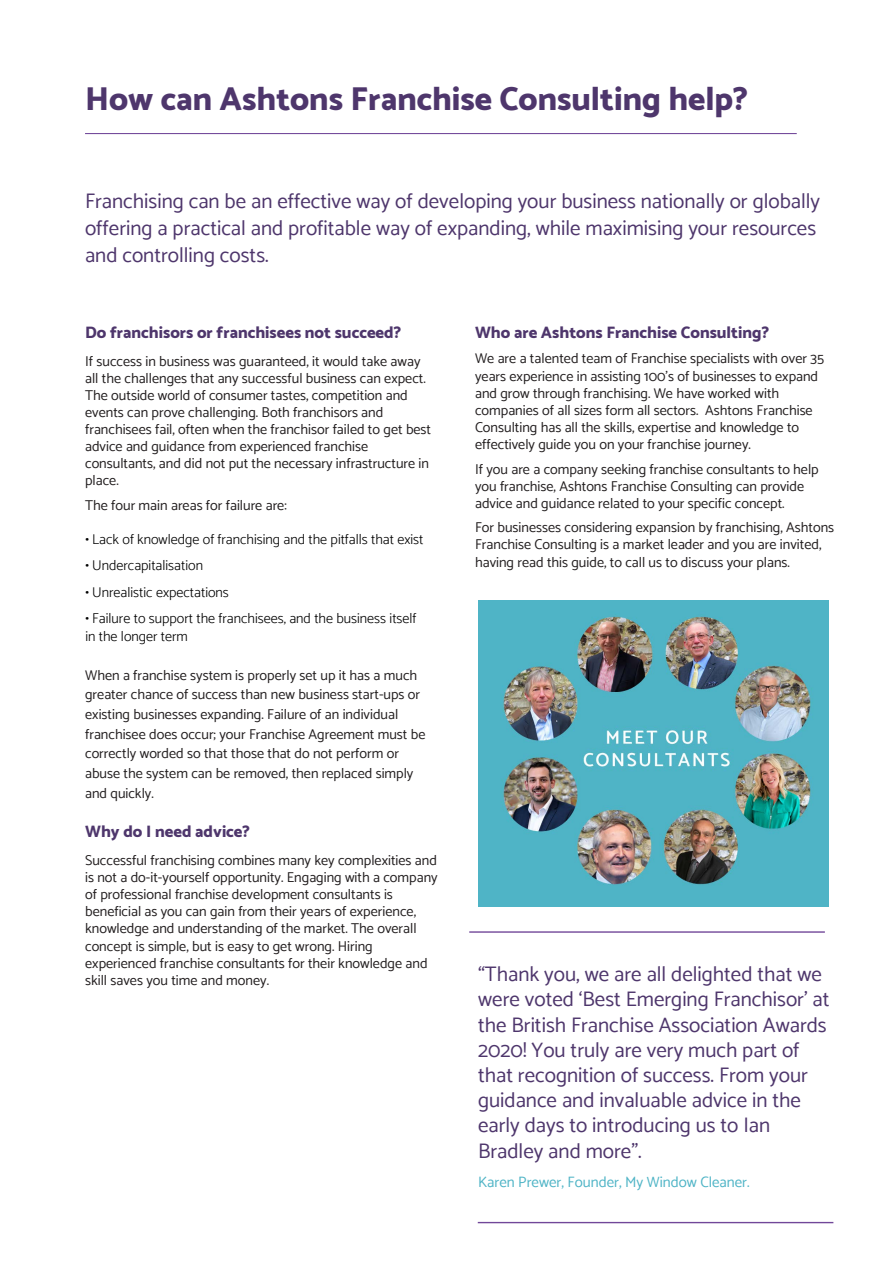
<style>
.page{position:relative;width:893px;height:1263px;background:#fff}
.page>*{position:absolute;margin:0;border:0;box-sizing:border-box;transform-origin:0 0}
.t1{font:800 33px "Catamaran";color:#4e366c}
.t2{font:21px/25.2px "Catamaran";color:#4e366c}
.t3{font:21px/27px "Catamaran";color:#4e366c}
.t4{font:800 16.5px "Catamaran";color:#4e366c}
.t5{font:15px "Catamaran";color:#4fb4c6}
.t6{font:14.25px/17.1px "Catamaran";color:#231f20}
.t7{font:300 14.25px/17.1px "Catamaran";color:#000}
.s1{font-weight:500}
</style>
<div class="page">
<hr style="left:85px;top:133px;width:712px;height:1px;background:#714799">
<hr style="left:469px;top:932px;width:356px;height:1px;background:#714799">
<hr style="left:478px;top:1222px;width:355px;height:1px;background:#714799">
<img style="left:478px;top:601px;width:351px;height:305px">
<h1 class="t1" style="left:85px;top:80px;width:665px">How can Ashtons Franchise Consulting help?</h1>
<h2 class="t3" style="left:85px;top:187px;width:736px">Franchising can be an effective way of developing your business nationally or globally offering a practical and profitable way of expanding, while maximising your resources and controlling costs.</h2>
<p class="t4" style="left:85px;top:322px;width:318px">Do franchisors or franchisees not succeed?</p>
<p class="t6" style="left:85px;top:352px;width:348px">If success in business was guaranteed, it would take away all the challenges that any successful business can expect.<br>The outside world of consumer tastes, competition and events can prove challenging. Both franchisors and franchisees fail, often when the franchisor failed to get best advice and guidance from experienced franchise consultants, and did not put the necessary infrastructure in place.</p>
<p class="t6" style="left:85px;top:496px;width:203px">The four main areas for failure are:</p>
<p class="t7" style="left:85px;top:530px;width:340px"><span class="s1">•</span> Lack of knowledge of franchising and the pitfalls that exist</p>
<p class="t7" style="left:85px;top:557px;width:119px"><span class="s1">•</span> Undercapitalisation</p>
<p class="t7" style="left:85px;top:583px;width:145px"><span class="s1">•</span> Unrealistic expectations</p>
<p class="t7" style="left:85px;top:610px;width:333px"><span class="s1">•</span> Failure to support the franchisees, and the business itself in the longer term</p>
<p class="t6" style="left:85px;top:665px;width:342px;line-height:19.6px">When a franchise system is properly set up it has a much greater chance of success than new business start-ups or existing businesses expanding. Failure of an individual franchisee does occur; your Franchise Agreement must be correctly worded so that those that do not perform or abuse the system can be removed, then replaced simply and quickly.</p>
<p class="t4" style="left:85px;top:822px;width:166px">Why do I need advice?</p>
<p class="t6" style="left:85px;top:851px;width:354px">Successful franchising combines many key complexities and is not a do-it-yourself opportunity. Engaging with a company of professional franchise development consultants is beneficial as you can gain from their years of experience, knowledge and understanding of the market. The overall concept is simple, but is easy to get wrong. Hiring experienced franchise consultants for their knowledge and skill saves you time and money.</p>
<p class="t4" style="left:475px;top:322px;width:296px">Who are Ashtons Franchise Consulting?</p>
<p class="t6" style="left:475px;top:350px;width:350px">We are a talented team of Franchise specialists with over 35 years experience in assisting 100’s of businesses to expand and grow through franchising. We have worked with companies of all sizes form all sectors. Ashtons Franchise Consulting has all the skills, expertise and knowledge to effectively guide you on your franchise journey.</p>
<p class="t6" style="left:475px;top:460px;width:345px">If you are a company seeking franchise consultants to help you franchise, Ashtons Franchise Consulting can provide advice and guidance related to your specific concept.</p>
<p class="t6" style="left:475px;top:519px;width:361px">For businesses considering expansion by franchising, Ashtons<br>Franchise Consulting is a market leader and you are invited, having read this guide, to call us to discuss your plans.</p>
<p class="t2" style="left:478px;top:961px;width:353px">“Thank you, we are all delighted that we were voted ‘Best Emerging Franchisor’ at the British Franchise Association Awards 2020! You truly are very much part of that recognition of success. From your guidance and invaluable advice in the early days to introducing us to Ian Bradley and more”.</p>
<p class="t5" style="left:478px;top:1173px;width:273px">Karen Prewer, Founder, My Window Cleaner.</p>
</div>
